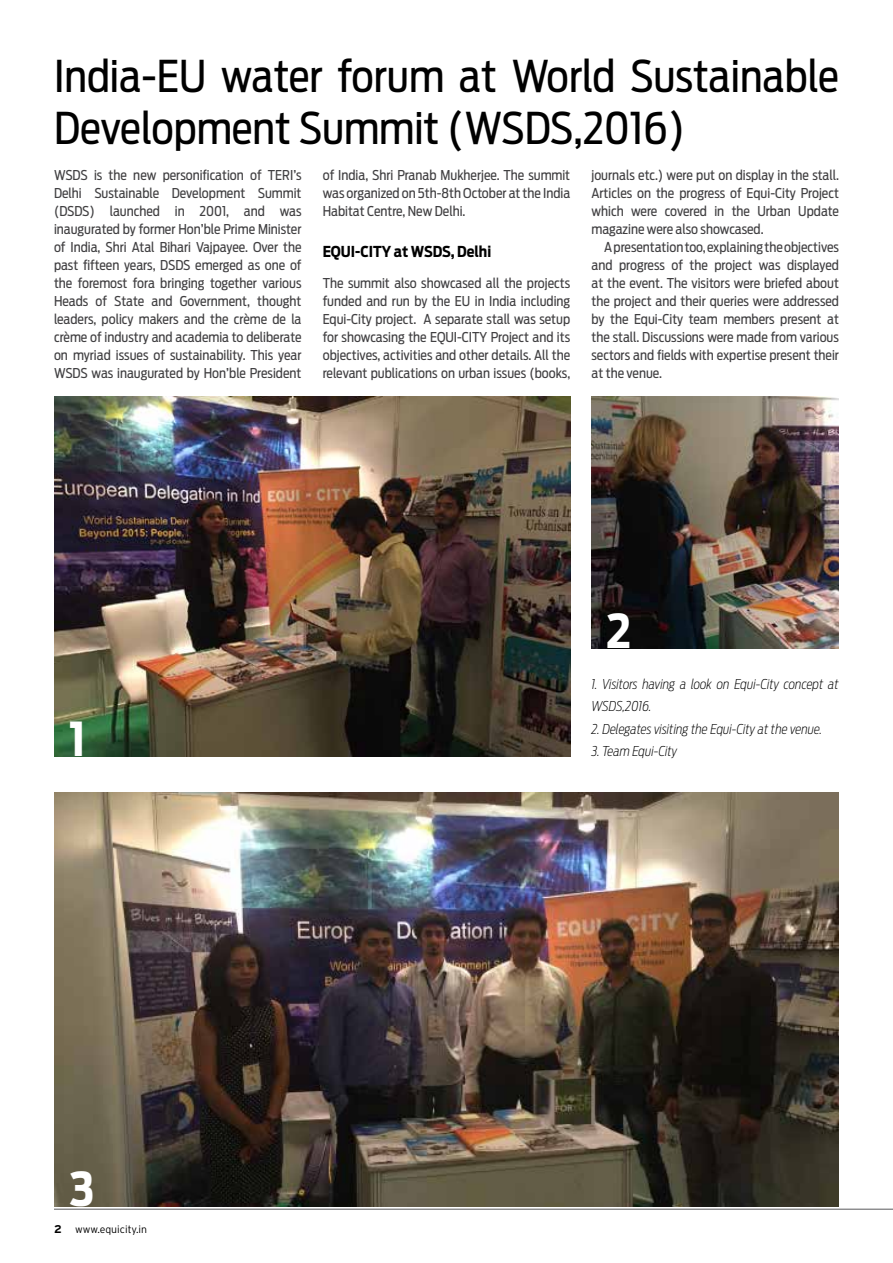
<style>
.page{position:relative;width:893px;height:1263px;background:#fff}
.page>*{position:absolute;margin:0;border:0;box-sizing:border-box;transform-origin:0 0}
.t1{font:700 46.5px "Antenna Cond";color:#fff}
.t2{font:43.5px/52.5px "Antenna Cond";color:#000}
.t3{font:700 15px "Antenna Cond";color:#000}
.t4{font:13.5px/18px "Antenna Cond";color:#414042;text-align:justify}
.t5{font:italic 200 13.5px/22.5px "Antenna Cond";color:#000}
.t6{font:300 10.5px "Interstate";color:#000}
.s1{font-weight:700;font-size:11.25px}
</style>
<div class="page">
<hr style="left:54px;top:1209px;width:839px;height:1px;background:#58595b">
<img style="left:54px;top:792px;width:785px;height:414px">
<img style="left:591px;top:396px;width:248px;height:252px">
<img style="left:54px;top:396px;width:516px;height:360px">
<h2 class="t2" style="left:54px;top:50px;width:786px">India-EU water forum at World Sustainable<br>Development Summit (WSDS,2016)</h2>
<p class="t4" style="left:54px;top:166px;width:249px">WSDS is the new personification of TERI’s Delhi Sustainable Development Summit (DSDS) launched in 2001, and was inaugurated by former Hon’ble Prime Minister of India, Shri Atal Bihari Vajpayee. Over the past fifteen years, DSDS emerged as one of the foremost fora bringing together various Heads of State and Government, thought leaders, policy makers and the crème de la crème of industry and academia to deliberate on myriad issues of sustainability. This year WSDS was inaugurated by Hon’ble President</p>
<p class="t4" style="left:323px;top:166px;width:249px">of India, Shri Pranab Mukherjee. The summit was organized on 5th-8th October at the India Habitat Centre, New Delhi.</p>
<p class="t4" style="left:591px;top:166px;width:249px">journals etc.) were put on display in the stall.<br>Articles on the progress of Equi-City Project which were covered in the Urban Update magazine were also showcased.</p>
<p class="t4" style="left:591px;top:238px;width:249px;text-indent:13px">A presentation too, explaining the objectives and progress of the project was displayed at the event. The visitors were briefed about the project and their queries were addressed by the Equi-City team members present at the stall. Discussions were made from various sectors and fields with expertise present their at the venue.</p>
<p class="t3" style="left:323px;top:242px;width:170px">EQUI-CITY at WSDS, Delhi</p>
<p class="t4" style="left:323px;top:274px;width:249px">The summit also showcased all the projects funded and run by the EU in India including Equi-City project. A separate stall was setup for showcasing the EQUI-CITY Project and its objectives, activities and other details. All the relevant publications on urban issues (books,</p>
<h1 class="t1" style="left:69px;top:711px;width:18px">1</h1>
<h1 class="t1" style="left:69px;top:1161px;width:27px">3</h1>
<p class="t6" style="left:54px;top:1223px;width:95px"><span class="s1">2</span> www.equicity.in</p>
<h1 class="t1" style="left:606px;top:603px;width:27px">2</h1>
<p class="t5" style="left:591px;top:672px;width:249px">1. Visitors having a look on Equi-City concept at<br>WSDS,2016.</p>
<p class="t5" style="left:591px;top:717px;width:232px">2. Delegates visiting the Equi-City at the venue.</p>
<p class="t5" style="left:591px;top:740px;width:87px">3. Team Equi-City</p>
</div>
